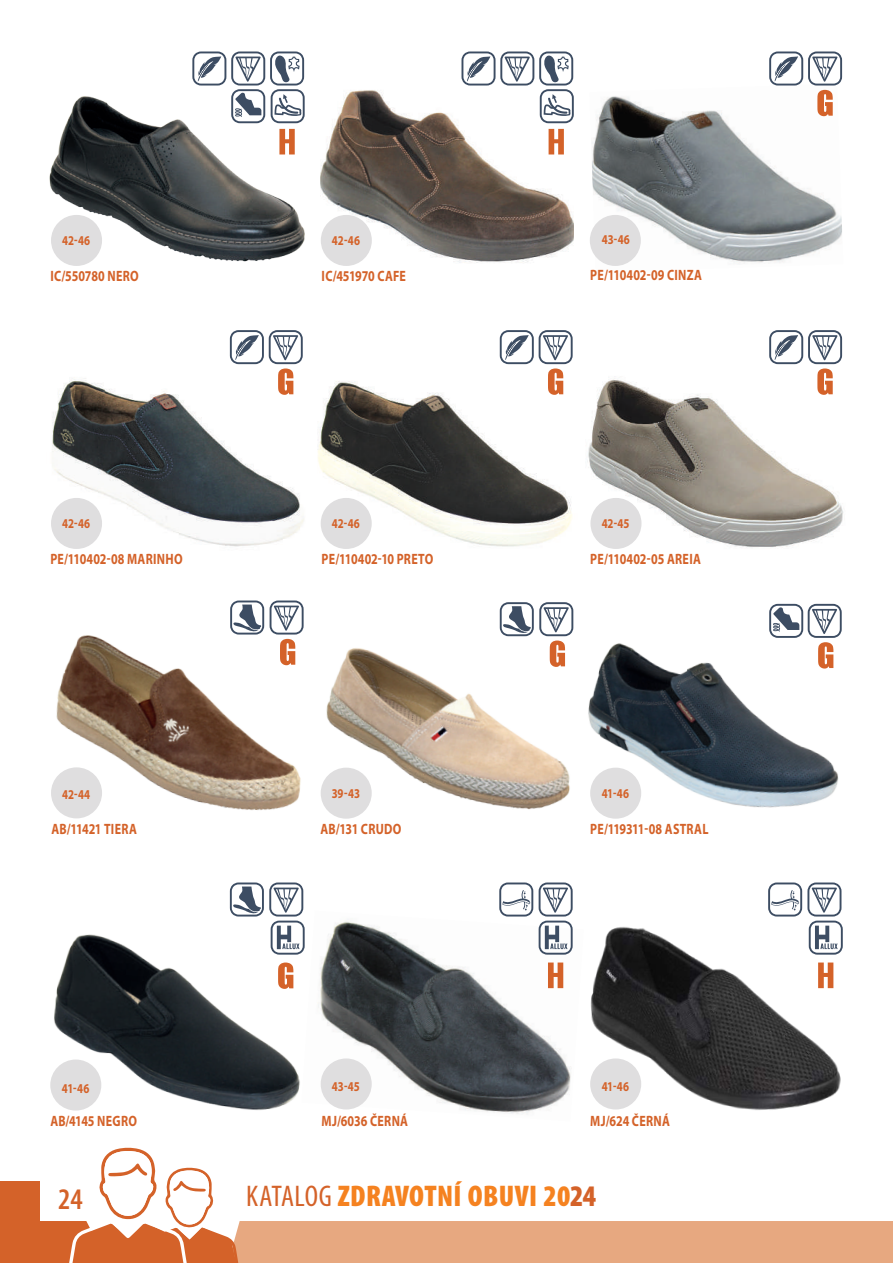
<style>
.page{position:relative;width:893px;height:1263px;background:#fff}
.page>*{position:absolute;margin:0;border:0;box-sizing:border-box;transform-origin:0 0}
.t1{font:30px "Myriad Variable Concept";letter-spacing:.01em;color:#f58220}
.t2{font:600 condensed 30px "Myriad Pro";color:#d46229}
.t3{font:700 15px "Myriad Pro";letter-spacing:.015em;color:#d46229;scale:.8 1}
.t4{font:700 15px "Myriad Pro";letter-spacing:-.005em;color:#d46229;scale:.8 1}
.t5{font:700 13.5px "Myriad Pro";color:#d46229;scale:.8 1}
.s1{color:#d46229}
</style>
<div class="page">
<svg style="left:0;top:1147px;width:893px;height:116px"></svg>
<img style="left:587px;top:377px;width:257px;height:171px">
<img style="left:49px;top:96px;width:256px;height:166px">
<img style="left:318px;top:916px;width:253px;height:198px">
<img style="left:52px;top:627px;width:249px;height:192px">
<img style="left:321px;top:648px;width:249px;height:162px">
<img style="left:321px;top:90px;width:252px;height:175px">
<img style="left:590px;top:96px;width:252px;height:169px">
<img style="left:52px;top:378px;width:252px;height:169px">
<img style="left:318px;top:381px;width:254px;height:167px">
<div style="left:590px;top:215px;width:51px;height:51px;background:#dfdedf;border-radius:50%"></div>
<div style="left:590px;top:498px;width:51px;height:51px;background:#dfdedf;border-radius:50%"></div>
<div style="left:51px;top:498px;width:51px;height:51px;background:#dfdedf;border-radius:50%"></div>
<div style="left:51px;top:767px;width:51px;height:51px;background:#dfdedf;border-radius:50%"></div>
<div style="left:321px;top:498px;width:51px;height:51px;background:#dfdedf;border-radius:50%"></div>
<div style="left:321px;top:768px;width:51px;height:51px;background:#dfdedf;border-radius:50%"></div>
<div style="left:321px;top:1058px;width:51px;height:51px;background:#dfdedf;border-radius:50%"></div>
<div style="left:51px;top:215px;width:51px;height:51px;background:#dfdedf;border-radius:50%"></div>
<div style="left:321px;top:215px;width:51px;height:51px;background:#dfdedf;border-radius:50%"></div>
<img style="left:588px;top:643px;width:251px;height:176px">
<svg style="left:279px;top:129px;width:16px;height:25px"></svg>
<svg style="left:192px;top:51px;width:113px;height:72px"></svg>
<svg style="left:549px;top:129px;width:15px;height:25px"></svg>
<svg style="left:461px;top:51px;width:113px;height:72px"></svg>
<svg style="left:769px;top:51px;width:73px;height:65px"></svg>
<svg style="left:230px;top:330px;width:73px;height:65px"></svg>
<svg style="left:500px;top:330px;width:73px;height:65px"></svg>
<svg style="left:769px;top:330px;width:73px;height:65px"></svg>
<svg style="left:270px;top:600px;width:34px;height:65px"></svg>
<svg style="left:500px;top:602px;width:73px;height:65px"></svg>
<svg style="left:230px;top:600px;width:34px;height:34px"></svg>
<svg style="left:769px;top:604px;width:73px;height:64px"></svg>
<svg style="left:499px;top:882px;width:34px;height:34px"></svg>
<img style="left:50px;top:934px;width:250px;height:177px">
<img style="left:590px;top:926px;width:251px;height:184px">
<svg style="left:818px;top:962px;width:15px;height:26px"></svg>
<svg style="left:548px;top:962px;width:15px;height:26px"></svg>
<svg style="left:768px;top:882px;width:75px;height:73px"></svg>
<svg style="left:539px;top:882px;width:34px;height:73px"></svg>
<svg style="left:230px;top:882px;width:75px;height:73px"></svg>
<p class="t5" style="left:62px;top:232px;width:37px">42-46</p>
<p class="t5" style="left:332px;top:232px;width:37px">42-46</p>
<p class="t5" style="left:602px;top:231px;width:37px">43-46</p>
<p class="t3" style="left:50px;top:266px;width:112px">IC/550780 NERO</p>
<p class="t4" style="left:322px;top:266px;width:107px">IC/451970 CAFE</p>
<p class="t3" style="left:590px;top:265px;width:141px">PE/110402-09 CINZA</p>
<p class="t5" style="left:62px;top:515px;width:37px">42-46</p>
<p class="t5" style="left:602px;top:515px;width:36px">42-45</p>
<p class="t5" style="left:332px;top:515px;width:37px">42-46</p>
<p class="t3" style="left:50px;top:549px;width:167px">PE/110402-08 MARINHO</p>
<p class="t3" style="left:322px;top:549px;width:141px">PE/110402-10 PRETO</p>
<p class="t3" style="left:590px;top:549px;width:140px">PE/110402-05 AREIA</p>
<p class="t5" style="left:62px;top:785px;width:37px">42-44</p>
<p class="t5" style="left:332px;top:785px;width:37px">39-43</p>
<p class="t5" style="left:602px;top:785px;width:36px">41-46</p>
<p class="t3" style="left:51px;top:819px;width:108px">AB/11421 TIERA</p>
<p class="t3" style="left:321px;top:819px;width:103px">AB/131 CRUDO</p>
<p class="t3" style="left:590px;top:819px;width:149px">PE/119311-08 ASTRAL</p>
<p class="t5" style="left:62px;top:1080px;width:36px">41-46</p>
<p class="t5" style="left:332px;top:1078px;width:37px">43-45</p>
<p class="t5" style="left:602px;top:1078px;width:36px">41-46</p>
<p class="t3" style="left:50px;top:1111px;width:110px">AB/4145 NEGRO</p>
<p class="t3" style="left:322px;top:1111px;width:110px">MJ/6036 ČERNÁ</p>
<p class="t3" style="left:590px;top:1111px;width:101px">MJ/624 ČERNÁ</p>
<h1 class="t2" style="left:58px;top:1180px;width:26px">24</h1>
<h1 class="t1" style="left:246px;top:1178px;width:352px"><span class="s1">KATALOG</span> ZDRAVOTNÍ OBUVI 20<span class="s1">24</span></h1>
</div>
